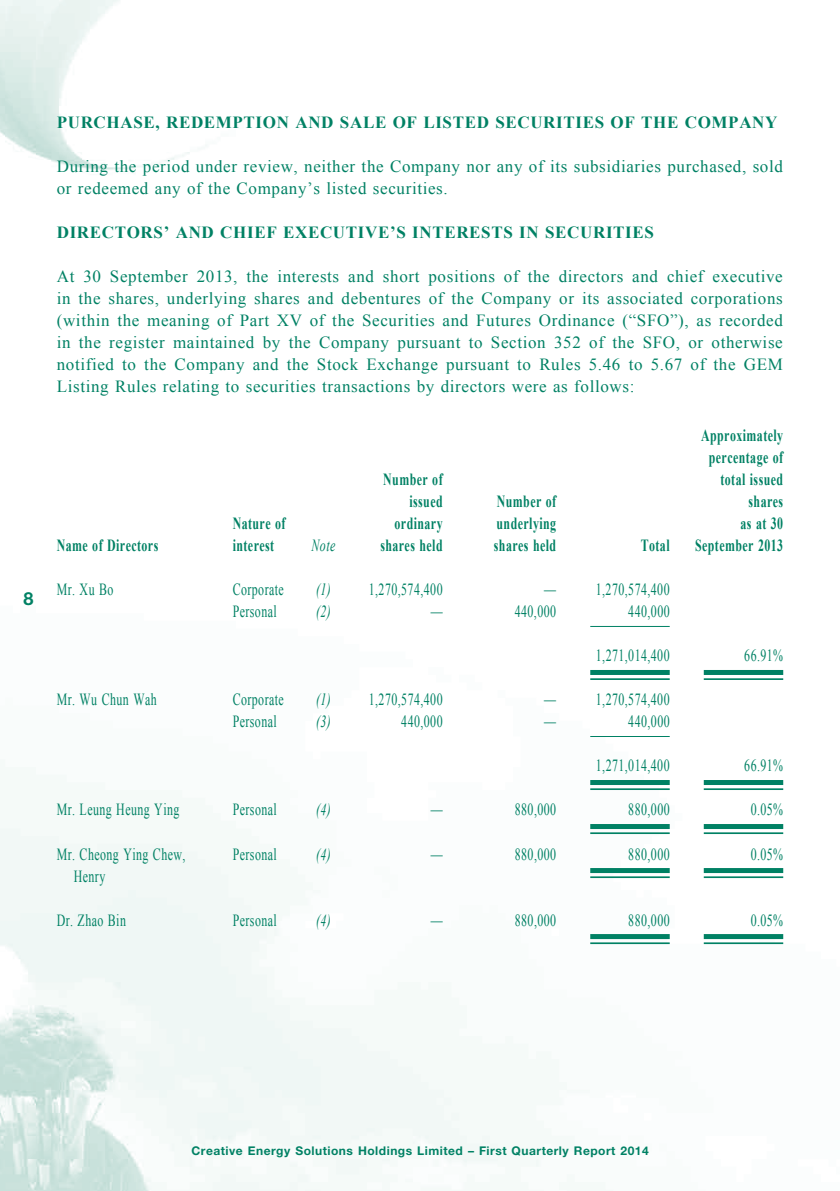
<style>
.page{position:relative;width:840px;height:1191px;background:#fff}
.page>*{position:absolute;margin:0;border:0;box-sizing:border-box;transform-origin:0 0}
.t1{font:700 18px "Helvetica Neue";color:#008164}
.t2{font:17px/22px "Times New Roman";letter-spacing:.035em;color:#008164}
.t3{font:17px/22px "Times New Roman";letter-spacing:.035em;color:#008164;scale:.7 1}
.t4{font:700 17px/22px "Times New Roman";letter-spacing:.035em;color:#008164;text-align:right;scale:.7 1}
.t5{font:700 17px "Times New Roman";letter-spacing:.035em;color:#008164}
.t6{font:italic 17px "Times New Roman";color:#008164;scale:.7 1}
.t7{font:700 12px "Helvetica Neue";letter-spacing:.04em;color:#008164}
.s1{font-style:italic}
</style>
<div class="page">
<img style="left:0;top:0;width:784px;height:1191px">
<hr style="left:590px;top:626px;width:79px;height:1px;background:#008164">
<div style="left:590px;top:670px;width:79px;height:5px;background:#008164"></div>
<hr style="left:590px;top:678px;width:79px;height:2px;background:#008164">
<div style="left:703px;top:670px;width:79px;height:5px;background:#008164"></div>
<hr style="left:703px;top:678px;width:79px;height:2px;background:#008164">
<hr style="left:590px;top:736px;width:79px;height:1px;background:#008164">
<div style="left:590px;top:780px;width:79px;height:5px;background:#008164"></div>
<hr style="left:590px;top:788px;width:79px;height:2px;background:#008164">
<div style="left:703px;top:780px;width:79px;height:5px;background:#008164"></div>
<hr style="left:703px;top:788px;width:79px;height:2px;background:#008164">
<div style="left:590px;top:824px;width:79px;height:5px;background:#008164"></div>
<hr style="left:590px;top:832px;width:79px;height:2px;background:#008164">
<div style="left:703px;top:824px;width:79px;height:5px;background:#008164"></div>
<hr style="left:703px;top:832px;width:79px;height:2px;background:#008164">
<div style="left:590px;top:868px;width:79px;height:5px;background:#008164"></div>
<hr style="left:590px;top:876px;width:79px;height:2px;background:#008164">
<div style="left:703px;top:868px;width:79px;height:5px;background:#008164"></div>
<hr style="left:703px;top:876px;width:79px;height:2px;background:#008164">
<div style="left:590px;top:934px;width:79px;height:5px;background:#008164"></div>
<hr style="left:590px;top:942px;width:79px;height:2px;background:#008164">
<div style="left:703px;top:934px;width:79px;height:5px;background:#008164"></div>
<hr style="left:703px;top:942px;width:79px;height:2px;background:#008164">
<p class="t1" style="left:23px;top:587px;width:12px">8</p>
<p class="t5" style="left:57px;top:110px;width:721px">PURCHASE, REDEMPTION AND SALE OF LISTED SECURITIES OF THE COMPANY</p>
<p class="t2" style="left:57px;top:155px;width:727px">During the period under review, neither the Company nor any of its subsidiaries purchased, sold or redeemed any of the Company’s listed securities.</p>
<p class="t5" style="left:57px;top:220px;width:598px">DIRECTORS’ AND CHIEF EXECUTIVE’S INTERESTS IN SECURITIES</p>
<p class="t2" style="left:57px;top:265px;width:727px;text-align:justify">At 30 September 2013, the interests and short positions of the directors and chief executive in the shares, underlying shares and debentures of the Company or its associated corporations (within the meaning of Part XV of the Securities and Futures Ordinance (“SFO”), as recorded in the register maintained by the Company pursuant to Section 352 of the SFO, or otherwise notified to the Company and the Stock Exchange pursuant to Rules 5.46 to 5.67 of the GEM Listing Rules relating to securities transactions by directors were as follows:</p>
<p class="t4" style="left:57px;top:534px;width:146px">Name of Directors</p>
<p class="t4" style="left:232px;top:512px;width:77px;text-align:left">Nature of interest</p>
<p class="t6" style="left:311px;top:534px;width:35px">Note</p>
<p class="t4" style="left:380px;top:468px;width:90px">Number of issued ordinary shares held</p>
<p class="t4" style="left:493px;top:490px;width:90px;text-align:justify">Number of underlying shares held</p>
<p class="t4" style="left:640px;top:534px;width:43px">Total</p>
<p class="t4" style="left:694px;top:424px;width:127px">Approximately percentage of total issued shares<br>as at 30<br>September 2013</p>
<p class="t3" style="left:57px;top:578px;width:82px">Mr. Xu Bo</p>
<p class="t3" style="left:232px;top:578px;width:75px">Corporate</p>
<p class="t3" style="left:316px;top:578px;width:182px"><span class="s1">(1)</span> 1,270,574,400</p>
<p class="t3" style="left:544px;top:578px;width:180px">— 1,270,574,400</p>
<p class="t3" style="left:232px;top:600px;width:64px">Personal</p>
<p class="t6" style="left:316px;top:600px;width:23px">(2)</p>
<p class="t3" style="left:430px;top:600px;width:18px">—</p>
<p class="t3" style="left:514px;top:600px;width:61px">440,000</p>
<p class="t3" style="left:628px;top:600px;width:61px">440,000</p>
<p class="t3" style="left:595px;top:644px;width:107px">1,271,014,400</p>
<p class="t3" style="left:743px;top:644px;width:57px">66.91%</p>
<p class="t3" style="left:57px;top:688px;width:144px">Mr. Wu Chun Wah</p>
<p class="t3" style="left:232px;top:688px;width:75px">Corporate</p>
<p class="t3" style="left:316px;top:688px;width:182px"><span class="s1">(1)</span> 1,270,574,400</p>
<p class="t3" style="left:544px;top:688px;width:180px">— 1,270,574,400</p>
<p class="t3" style="left:232px;top:710px;width:64px">Personal</p>
<p class="t6" style="left:316px;top:710px;width:23px">(3)</p>
<p class="t3" style="left:401px;top:710px;width:61px">440,000</p>
<p class="t3" style="left:544px;top:710px;width:18px">—</p>
<p class="t3" style="left:628px;top:710px;width:61px">440,000</p>
<p class="t3" style="left:595px;top:754px;width:107px">1,271,014,400</p>
<p class="t3" style="left:743px;top:754px;width:57px">66.91%</p>
<p class="t3" style="left:57px;top:798px;width:177px">Mr. Leung Heung Ying</p>
<p class="t3" style="left:232px;top:798px;width:64px">Personal</p>
<p class="t6" style="left:316px;top:798px;width:23px">(4)</p>
<p class="t3" style="left:430px;top:798px;width:18px">—</p>
<p class="t3" style="left:514px;top:798px;width:61px">880,000</p>
<p class="t3" style="left:628px;top:798px;width:61px">880,000</p>
<p class="t3" style="left:750px;top:798px;width:48px">0.05%</p>
<p class="t3" style="left:74px;top:842px;width:161px;text-indent:-17px">Mr. Cheong Ying Chew,<br>Henry</p>
<p class="t3" style="left:232px;top:842px;width:64px">Personal</p>
<p class="t6" style="left:316px;top:842px;width:23px">(4)</p>
<p class="t3" style="left:430px;top:842px;width:18px">—</p>
<p class="t3" style="left:514px;top:842px;width:61px">880,000</p>
<p class="t3" style="left:628px;top:842px;width:61px">880,000</p>
<p class="t3" style="left:750px;top:842px;width:48px">0.05%</p>
<p class="t3" style="left:57px;top:908px;width:100px">Dr. Zhao Bin</p>
<p class="t3" style="left:232px;top:908px;width:64px">Personal</p>
<p class="t6" style="left:316px;top:908px;width:23px">(4)</p>
<p class="t3" style="left:430px;top:908px;width:18px">—</p>
<p class="t3" style="left:514px;top:908px;width:61px">880,000</p>
<p class="t3" style="left:628px;top:908px;width:61px">880,000</p>
<p class="t3" style="left:750px;top:908px;width:48px">0.05%</p>
<p class="t7" style="left:191px;top:1143px;width:458px">Creative Energy Solutions Holdings Limited – First Quarterly Report 2014</p>
</div>
